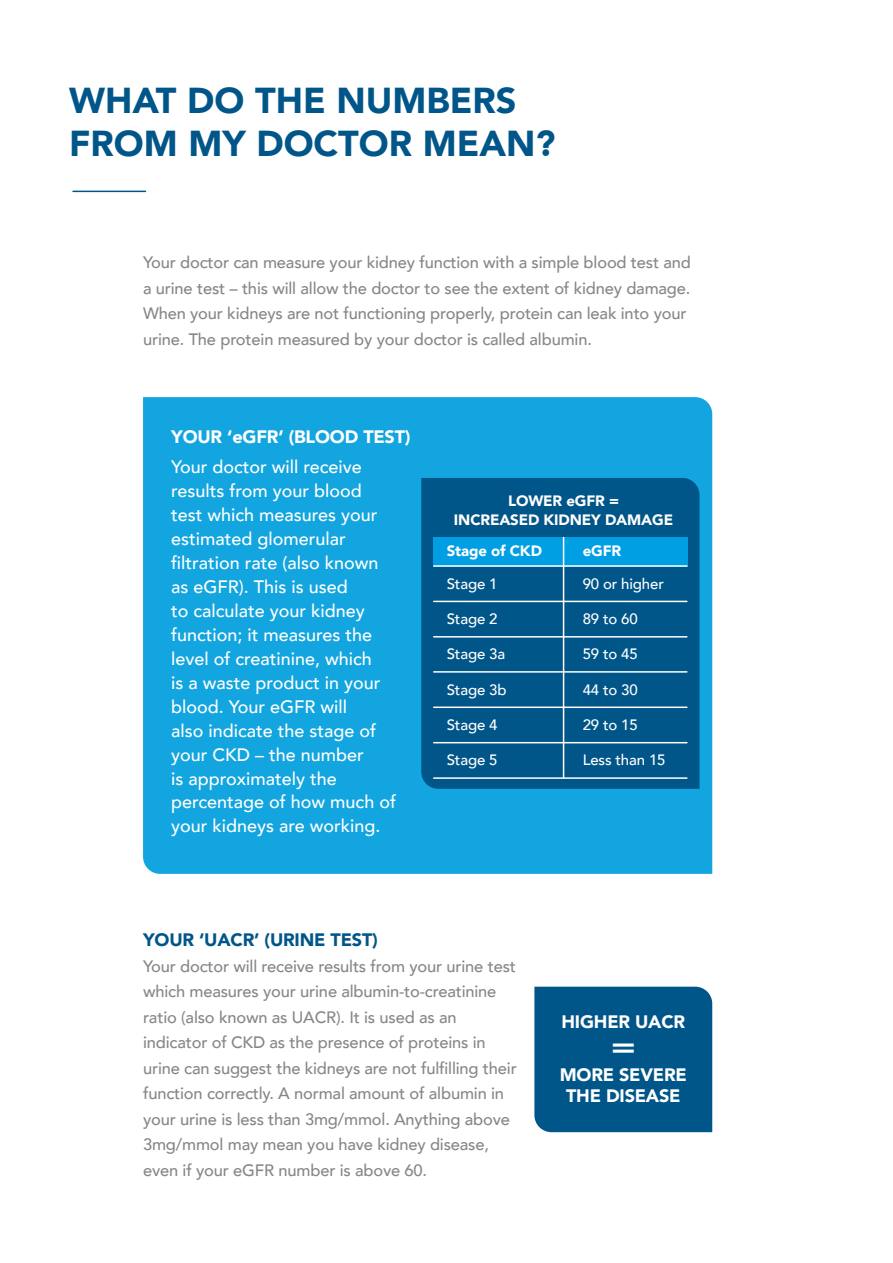
<style>
.page{position:relative;width:893px;height:1263px;background:#fff}
.page>*{position:absolute;margin:0;border:0;box-sizing:border-box;transform-origin:0 0}
.t1{font:500 39px "Avenir";color:#fff}
.t2{font:900 36px/43.2px "Avenir";color:#005589}
.t3{font:500 18px/24px "Avenir";color:#fff}
.t4{font:900 18px/21px "Avenir";letter-spacing:-.01em;color:#fff;text-align:center}
.t5{font:900 18px "Avenir";letter-spacing:-.01em;color:#005589}
.t6{font:500 16.5px/25.5px "Avenir";letter-spacing:-.01em;color:#878787}
.t7{font:500 15px "Avenir";letter-spacing:-.01em;color:#fff}
.t8{font:900 15px/19.5px "Avenir";letter-spacing:-.01em;color:#fff;text-align:center}
</style>
<div class="page">
<div style="left:143px;top:397px;width:569px;height:477px;background:#13a5df"></div>
<div style="left:534px;top:987px;width:178px;height:145px;background:#005589"></div>
<hr style="left:73px;top:191px;width:73px;height:1px;background:#005589">
<div style="left:421px;top:478px;width:278px;height:311px;background:#005589"></div>
<div style="left:433px;top:537px;width:255px;height:30px;background:#009fe3"></div>
<hr style="left:434px;top:636px;width:253px;height:1px;background:#fff">
<hr style="left:434px;top:601px;width:253px;height:1px;background:#fff">
<hr style="left:434px;top:706px;width:253px;height:2px;background:#fff">
<hr style="left:434px;top:742px;width:253px;height:1px;background:#fff">
<hr style="left:434px;top:565px;width:253px;height:2px;background:#fff">
<hr style="left:434px;top:671px;width:253px;height:2px;background:#fff">
<hr style="left:434px;top:777px;width:253px;height:2px;background:#fff">
<hr style="left:563px;top:537px;width:1px;height:242px;background:#fff">
<h2 class="t2" style="left:69px;top:77px;width:488px">WHAT DO THE NUMBERS<br>FROM MY DOCTOR MEAN?</h2>
<p class="t6" style="left:143px;top:249px;width:549px">Your doctor can measure your kidney function with a simple blood test and a urine test – this will allow the doctor to see the extent of kidney damage.<br>When your kidneys are not functioning properly, protein can leak into your urine. The protein measured by your doctor is called albumin.</p>
<p class="t4" style="left:171px;top:426px;width:241px">YOUR ‘eGFR’ (BLOOD TEST)</p>
<p class="t3" style="left:171px;top:453px;width:226px">Your doctor will receive results from your blood test which measures your estimated glomerular filtration rate (also known as eGFR). This is used<br>to calculate your kidney function; it measures the level of creatinine, which<br>is a waste product in your blood. Your eGFR will<br>also indicate the stage of your CKD – the number<br>is approximately the percentage of how much of your kidneys are working.</p>
<p class="t8" style="left:454px;top:490px;width:221px">LOWER eGFR =<br>INCREASED KIDNEY DAMAGE</p>
<p class="t8" style="left:447px;top:541px;width:97px">Stage of CKD</p>
<p class="t7" style="left:447px;top:571px;width:52px">Stage 1</p>
<p class="t7" style="left:447px;top:606px;width:52px">Stage 2</p>
<p class="t7" style="left:447px;top:641px;width:60px">Stage 3a</p>
<p class="t7" style="left:447px;top:676px;width:61px">Stage 3b</p>
<p class="t7" style="left:447px;top:712px;width:52px">Stage 4</p>
<p class="t7" style="left:447px;top:747px;width:52px">Stage 5</p>
<p class="t8" style="left:583px;top:541px;width:40px">eGFR</p>
<p class="t7" style="left:583px;top:571px;width:83px">90 or higher</p>
<p class="t7" style="left:583px;top:606px;width:57px">89 to 60</p>
<p class="t7" style="left:583px;top:641px;width:57px">59 to 45</p>
<p class="t7" style="left:583px;top:676px;width:57px">44 to 30</p>
<p class="t7" style="left:583px;top:712px;width:57px">29 to 15</p>
<p class="t7" style="left:583px;top:747px;width:84px">Less than 15</p>
<p class="t5" style="left:143px;top:924px;width:236px">YOUR ‘UACR’ (URINE TEST)</p>
<p class="t6" style="left:143px;top:952px;width:375px">Your doctor will receive results from your urine test which measures your urine albumin-to-creatinine ratio (also known as UACR). It is used as an indicator of CKD as the presence of proteins in urine can suggest the kidneys are not fulfilling their function correctly. A normal amount of albumin in your urine is less than 3mg/mmol. Anything above 3mg/mmol may mean you have kidney disease, even if your eGFR number is above 60.</p>
<p class="t4" style="left:561px;top:1011px;width:125px">HIGHER UACR</p>
<h1 class="t1" style="left:610px;top:1012px;width:27px">=</h1>
<p class="t4" style="left:560px;top:1063px;width:129px">MORE SEVERE<br>THE DISEASE</p>
</div>
